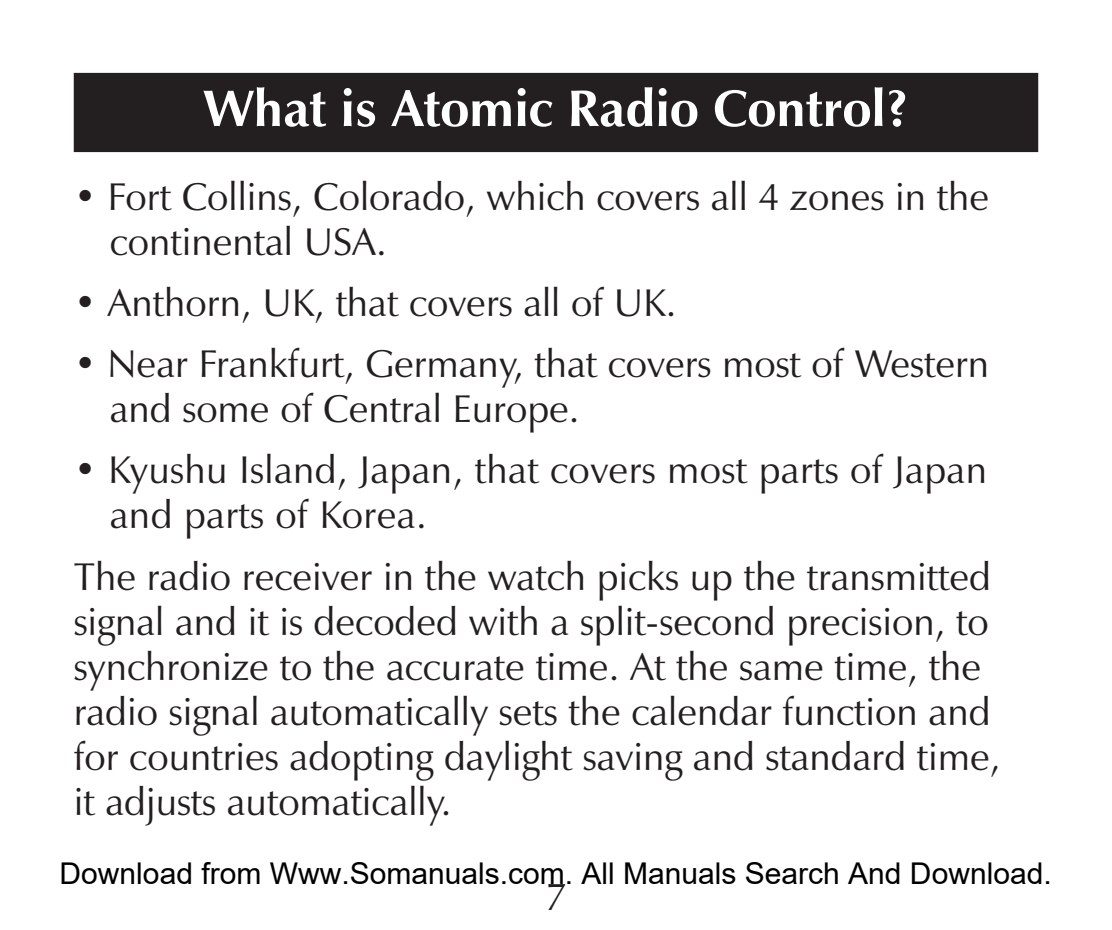
<style>
.page{position:relative;width:1112px;height:930px;background:#fff}
.page>*{position:absolute;margin:0;border:0;box-sizing:border-box;transform-origin:0 0}
.t1{font:700 52px "Zapf Humanist 601 BT";color:#fff}
.t2{font:39.2px/44.8px "Zapf Humanist 601 BT";color:#231f20}
.t3{font:30px "Arial";color:#000}
</style>
<div class="page">
<div style="left:74px;top:73px;width:963px;height:79px;background:#231f20"></div>
<h1 class="t1" style="left:203px;top:76px;width:706px">What is Atomic Radio Control?</h1>
<p class="t2" style="left:110px;top:174px;width:880px;text-indent:-36px">• Fort Collins, Colorado, which covers all 4 zones in the continental USA.</p>
<p class="t2" style="left:74px;top:280px;width:604px">• Anthorn, UK, that covers all of UK.</p>
<p class="t2" style="left:110px;top:341px;width:880px;text-indent:-36px">• Near Frankfurt, Germany, that covers most of Western and some of Central Europe.</p>
<p class="t2" style="left:110px;top:447px;width:878px;text-indent:-36px">• Kyushu Island, Japan, that covers most parts of Japan and parts of Korea.</p>
<p class="t2" style="left:74px;top:554px;width:928px">The radio receiver in the watch picks up the transmitted signal and it is decoded with a split-second precision, to synchronize to the accurate time. At the same time, the radio signal automatically sets the calendar function and for countries adopting daylight saving and standard time, it adjusts automatically.</p>
<p class="t3" style="left:60px;top:856px;width:993px">Download from Www.Somanuals.com. All Manuals Search And Download.</p>
</div>
